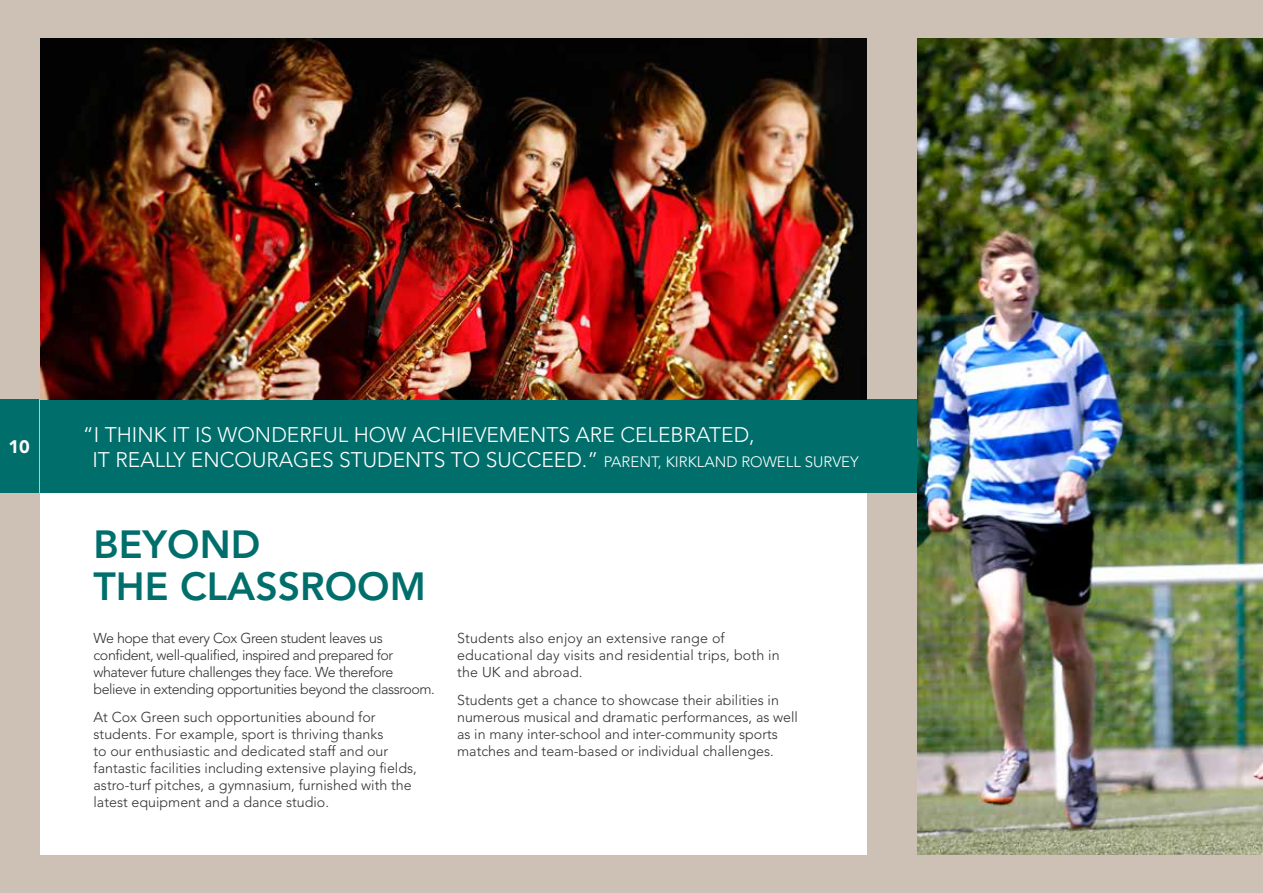
<style>
.page{position:relative;width:1263px;height:893px;background:#cdc0b4}
.page>*{position:absolute;margin:0;border:0;box-sizing:border-box;transform-origin:0 0}
.t1{font:800 39px/42px "Avenir";color:#006f6c}
.t2{font:300 21px/25.2px "Avenir";color:#fff}
.t3{font:900 18px "Avenir";color:#fff}
.t4{font:300 15px "Avenir";color:#fff}
.t5{font:300 14.25px/17.1px "Avenir";color:#313130}
.t6{font:300 14.25px/17.1px "Avenir";letter-spacing:-.03em;color:#313130}
.s1{font-size:15px}
</style>
<div class="page">
<div style="left:0;top:400px;width:38px;height:93px;background:#006f6c"></div>
<div style="left:40px;top:400px;width:1223px;height:93px;background:#006f6c"></div>
<div style="left:40px;top:493px;width:827px;height:362px;background:#fff"></div>
<img style="left:917px;top:38px;width:346px;height:817px">
<img style="left:40px;top:38px;width:827px;height:362px">
<p class="t3" style="left:8px;top:436px;width:23px">10</p>
<h2 class="t2" style="left:92px;top:422px;width:664px;text-indent:-10px">“I think it is wonderful how achievements are celebrated, it really encourag es students to succeed.” <span class="s1">PARENT</span></h2>
<p class="t4" style="left:658px;top:453px;width:18px">, KIRKLAND</p>
<p class="t4" style="left:741px;top:453px;width:45px">ROWELL</p>
<p class="t4" style="left:805px;top:453px;width:10px">SURVEY</p>
<h1 class="t1" style="left:94px;top:523px;width:334px">BEYOND<br>THE CLASSROOM</h1>
<p class="t6" style="left:94px;top:629px;width:343px">We hope that every Cox Green student leaves us confident, well-qualified, inspired and prepared for whatever future challenges they face. We therefore believe in extending opportunities beyond the classroom.</p>
<p class="t5" style="left:94px;top:708px;width:325px">At Cox Green such opportunities abound for students. For example, sport is thriving thanks<br>to our enthusiastic and dedicated staff and our fantastic facilities including extensive playing fields, astro-turf pitches, a gymnasium, furnished with the latest equipment and a dance studio.</p>
<p class="t5" style="left:457px;top:629px;width:324px">Students also enjoy an extensive range of educational day visits and residential trips, both in the U K and abroad.</p>
<p class="t5" style="left:457px;top:691px;width:342px">Students get a chance to showcase their abilities in numerous musical and dramatic performances, as well as in many inter-school and inter-community sports matches and team-based or individual challenges.</p>
</div>
